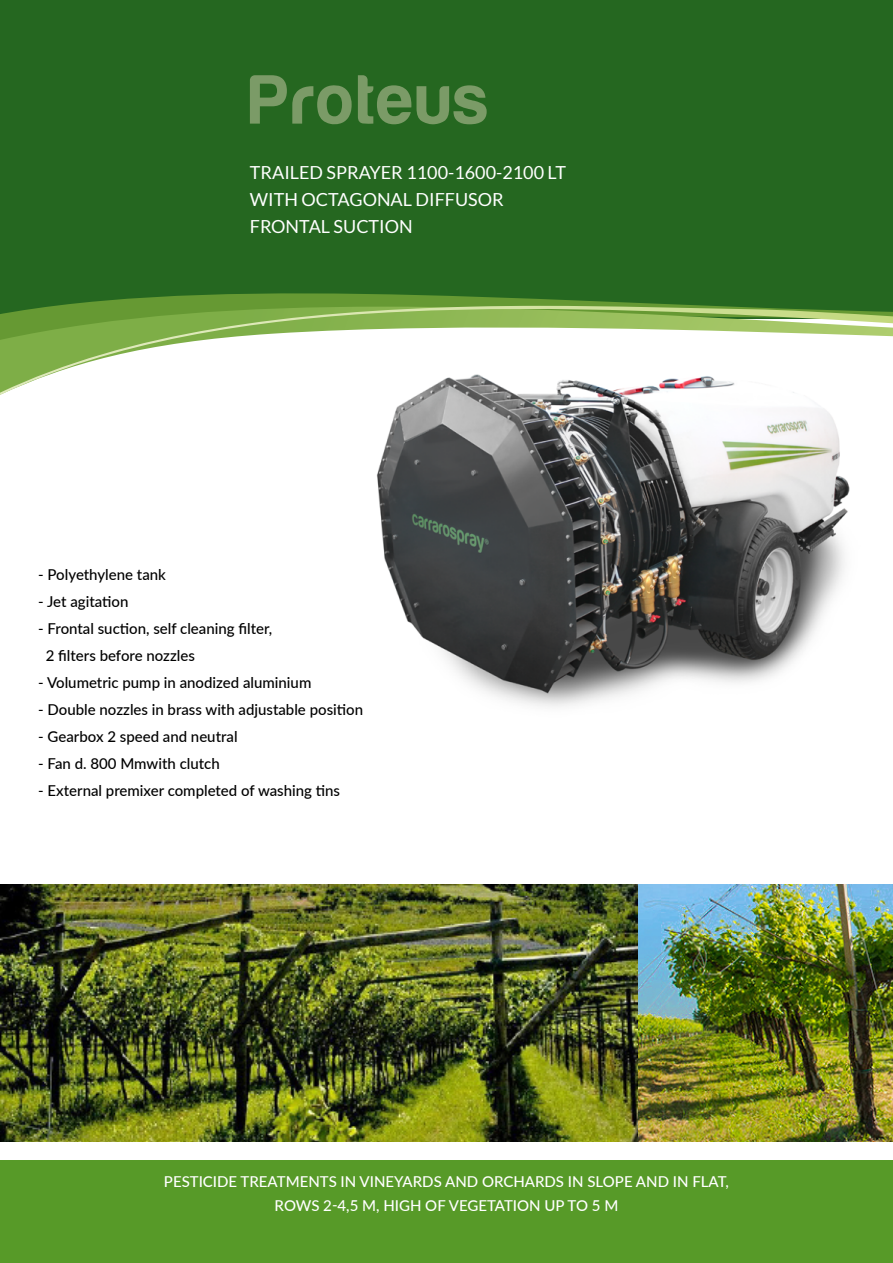
<style>
.page{position:relative;width:893px;height:1263px;background:#fff}
.page>*{position:absolute;margin:0;border:0;box-sizing:border-box;transform-origin:0 0}
.t1{font:72px "Harabara";letter-spacing:.05em;color:#7b9b67}
.t2{font:18px/27px "Lato";color:#fff}
.t3{font:500 15px/27px "Lato";color:#000}
.t4{font:500 15px/24px "Lato";color:#fff;text-align:center}
</style>
<div class="page">
<img style="left:378px;top:490px;width:472px;height:217px">
<div style="left:0;top:0;width:893px;height:318px;background:#256720"></div>
<svg style="left:376px;top:395px;width:474px;height:95px"></svg>
<svg style="left:0;top:293px;width:893px;height:102px"></svg>
<div style="left:0;top:1161px;width:893px;height:102px;background:#579a28"></div>
<img style="left:637px;top:884px;width:256px;height:257px">
<img style="left:0;top:884px;width:637px;height:257px">
<h1 class="t1" style="left:250px;top:62px;width:240px">Proteus</h1>
<p class="t2" style="left:250px;top:159px;width:318px">TRAILED SPRAYER 1100-1600-2100 LT<br>WITH OCTAGONAL DIFFUSOR<br>FRONTAL SUCTION</p>
<p class="t3" style="left:38px;top:560px;width:129px">- Polyethylene tank</p>
<p class="t3" style="left:38px;top:587px;width:92px">- Jet agitation</p>
<p class="t3" style="left:46px;top:614px;width:228px;text-indent:-8px">- Frontal suction, self cleaning filter,<br>2 filters before nozzles</p>
<p class="t3" style="left:38px;top:668px;width:275px">- Volumetric pump in anodized aluminium</p>
<p class="t3" style="left:38px;top:695px;width:326px">- Double nozzles in brass with adjustable position</p>
<p class="t3" style="left:38px;top:722px;width:201px">- Gearbox 2 speed and neutral</p>
<p class="t3" style="left:38px;top:749px;width:183px">- Fan d. 800 Mmwith clutch</p>
<p class="t3" style="left:38px;top:776px;width:303px">- External premixer completed of washing tins</p>
<p class="t4" style="left:164px;top:1169px;width:567px">PESTICIDE TREATMENTS IN VINEYARDS AND ORCHARDS IN SLOPE AND IN FLAT,<br>ROWS 2-4,5 M, HIGH OF VEGETATION UP TO 5 M</p>
</div>
